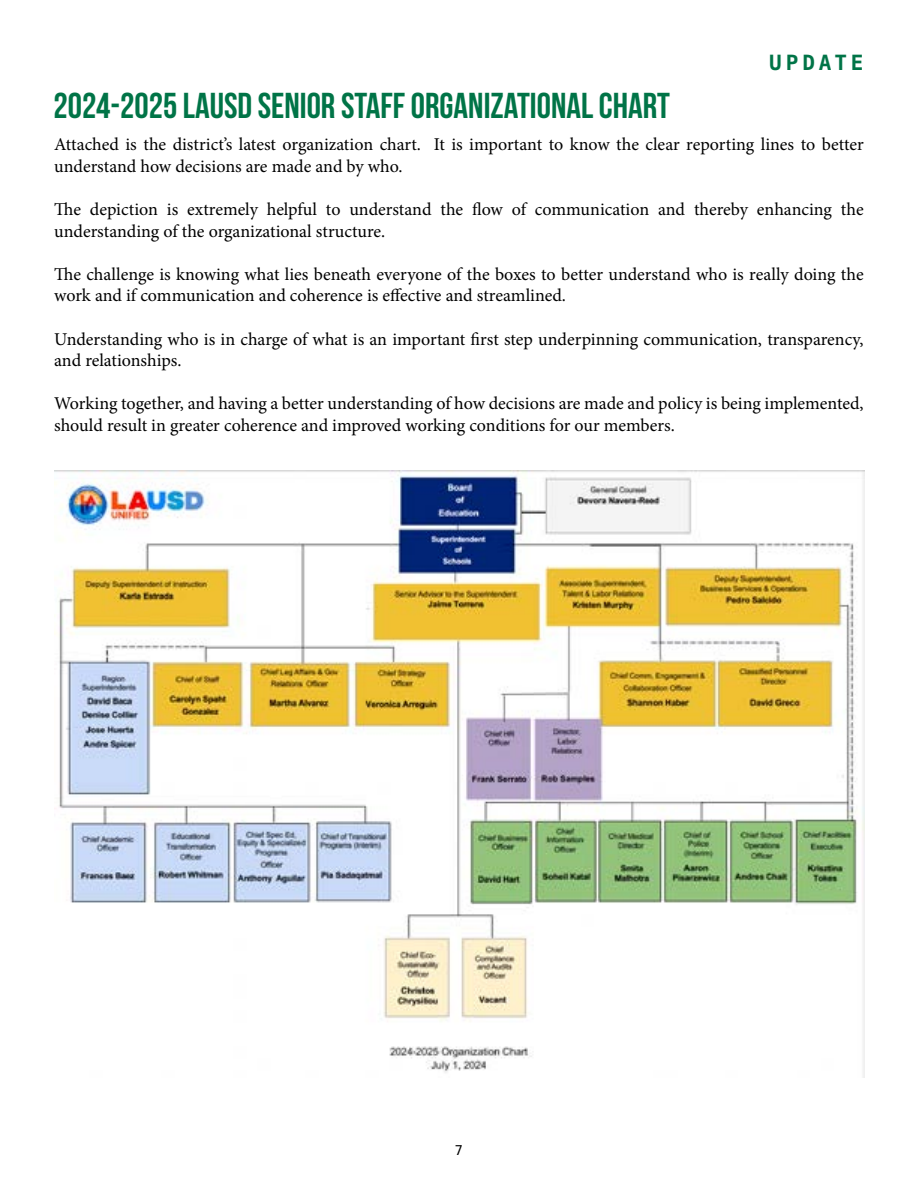
<style>
.page{position:relative;width:918px;height:1188px;background:#fff}
.page>*{position:absolute;margin:0;border:0;box-sizing:border-box;transform-origin:0 0}
.t1{font:36px "Bebas Neue";color:#007447}
.t2{font:700 21px "Hack";letter-spacing:.18em;color:#007447}
.t3{font:18px/21.6px "Minion Pro";letter-spacing:-.005em;color:#000}
.t4{font:13.5px "Hack";color:#000}
</style>
<div class="page">
<img style="left:54px;top:471px;width:810px;height:606px">
<h1 class="t1" style="left:54px;top:86px;width:618px">2024-2025 LAUSD SENIOR STAFF ORGANIZATIONAL CHART</h1>
<p class="t2" style="left:769px;top:49px;width:96px">UPDATE</p>
<p class="t3" style="left:54px;top:134px;width:811px">Attached is the district’s latest organization chart. It is important to know the clear reporting lines to better understand how decisions are made and by who.</p>
<p class="t3" style="left:54px;top:199px;width:811px">The depiction is extremely helpful to understand the flow of communication and thereby enhancing the understanding of the organizational structure.</p>
<p class="t3" style="left:54px;top:263px;width:811px">The challenge is knowing what lies beneath everyone of the boxes to better understand who is really doing the work and if communication and coherence is effective and streamlined.</p>
<p class="t3" style="left:54px;top:328px;width:811px">Understanding who is in charge of what is an important first step underpinning communication, transparency, and relationships.</p>
<p class="t3" style="left:54px;top:393px;width:811px">Working together, and having a better understanding of how decisions are made and policy is being implemented, should result in greater coherence and improved working conditions for our members.</p>
<p class="t4" style="left:455px;top:1142px;width:10px">7</p>
</div>
